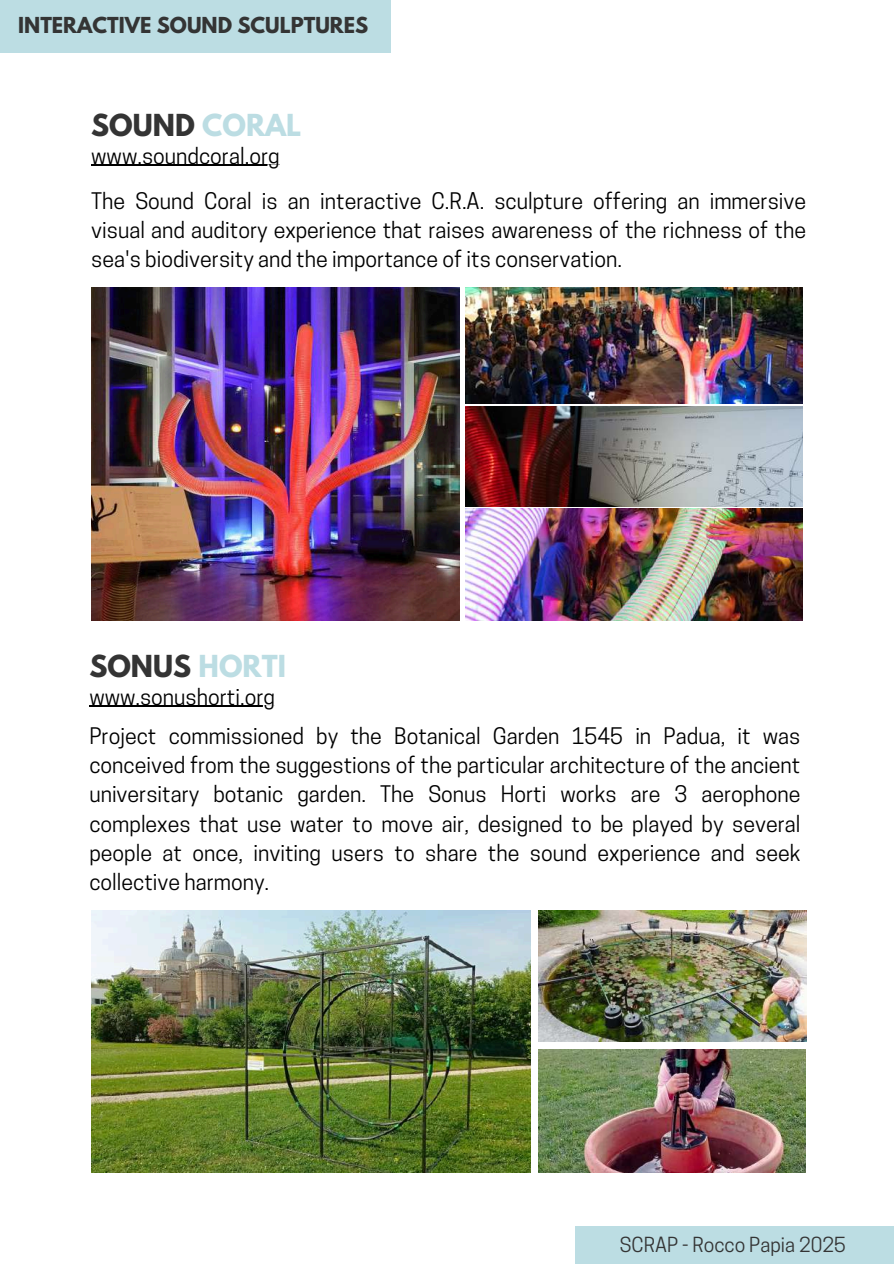
<style>
.page{position:relative;width:894px;height:1264px;background:#fff}
.page>*{position:absolute;margin:0;border:0;box-sizing:border-box;transform-origin:0 0}
.t1{font:700 26.85px "League Spartan";color:#343434}
.t2{font:21.45px/29.2px "Cooper Hewitt";color:#000}
.t3{font:700 19.5px "League Spartan";color:#343434}
.t4{font:19.5px "Cooper Hewitt";color:#343434}
.s1{color:#bcdde3}
</style>
<div class="page">
<div style="left:0;top:0;width:391px;height:52px;background:#bcdde3"></div>
<img style="left:465px;top:407px;width:337px;height:213px">
<img style="left:91px;top:287px;width:368px;height:333px">
<hr style="left:91px;top:165px;width:188px;height:1px;background:#000">
<img style="left:465px;top:287px;width:337px;height:116px">
<hr style="left:89px;top:705px;width:186px;height:1px;background:#000">
<img style="left:91px;top:910px;width:439px;height:262px">
<img style="left:538px;top:1049px;width:267px;height:123px">
<img style="left:538px;top:910px;width:267px;height:131px">
<div style="left:575px;top:1226px;width:318px;height:37px;background:#bcdde3"></div>
<p class="t3" style="left:18px;top:16px;width:351px">INTERACTIVE SOUND SCULPTURES</p>
<p class="t1" style="left:91px;top:112px;width:212px">SOUND <span class="s1">CORAL</span></p>
<p class="t2" style="left:91px;top:136px;width:716px;line-height:45px">www.soundcoral.org<br>The Sound Coral is an interactive C.R.A. sculpture offering an immersive</p>
<p class="t2" style="left:91px;top:218px;width:716px">visual and auditory experience that raises awareness of the richness of the sea's biodiversity and the importance of its conservation.</p>
<p class="t1" style="left:89px;top:652px;width:198px">SONUS <span class="s1">HORTI</span></p>
<p class="t2" style="left:89px;top:679px;width:712px;line-height:39.3px">www.sonushorti.org<br>Project commissioned by the Botanical Garden 1545 in Padua, it was</p>
<p class="t2" style="left:89px;top:753px;width:712px;text-align:justify">conceived from the suggestions of the particular architecture of the ancient universitary botanic garden. The Sonus Horti works are 3 aerophone complexes that use water to move air, designed to be played by several people at once, inviting users to share the sound experience and seek collective harmony.</p>
<p class="t4" style="left:619px;top:1237px;width:227px">SCRAP - Rocco Papia 2025</p>
</div>
